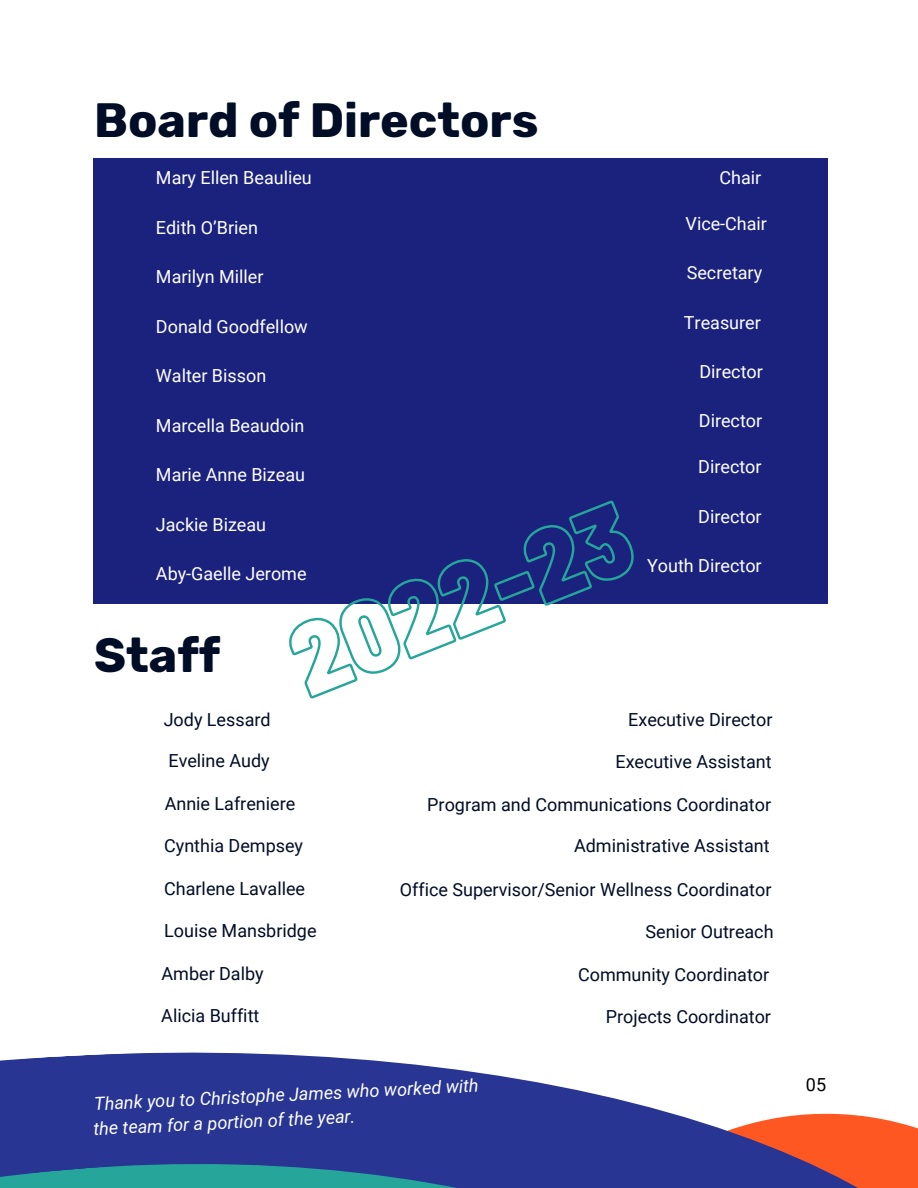
<style>
.page{position:relative;width:918px;height:1188px;background:#fff}
.page>*{position:absolute;margin:0;border:0;box-sizing:border-box;transform-origin:0 0}
.t1{font:700 48px "Rubik";color:#000d26}
.t2{font:18px "Roboto";color:#000d26}
.t3{font:18px "Roboto";color:#fff}
.t4{font:italic 18px "Roboto";color:#fff}
.t5{font:18px "Roboto";color:#000}
</style>
<div class="page">
<svg style="left:0;top:1052px;width:531px;height:79px;fill:#283593"></svg>
<svg style="left:0;top:1131px;width:531px;height:57px;fill:#283593"></svg>
<svg style="left:531px;top:1081px;width:387px;height:107px"></svg>
<div style="left:93px;top:158px;width:734px;height:445px;background:#1a227e"></div>
<svg style="left:281px;top:500px;width:362px;height:199px"></svg>
<h2 class="t1" style="left:94px;top:92px;width:446px">Board of Directors</h2>
<p class="t3" style="left:156px;top:167px;width:157px">Mary Ellen Beaulieu</p>
<p class="t3" style="left:156px;top:217px;width:103px">Edith O’Brien</p>
<p class="t3" style="left:156px;top:266px;width:109px">Marilyn Miller</p>
<p class="t3" style="left:156px;top:316px;width:153px">Donald Goodfellow</p>
<p class="t3" style="left:156px;top:365px;width:112px">Walter Bisson</p>
<p class="t3" style="left:156px;top:415px;width:150px">Marcella Beaudoin</p>
<p class="t3" style="left:156px;top:464px;width:151px">Marie Anne Bizeau</p>
<p class="t3" style="left:156px;top:514px;width:112px">Jackie Bizeau</p>
<p class="t3" style="left:156px;top:563px;width:152px">Aby-Gaelle Jerome</p>
<p class="t1" style="left:94px;top:627px;width:128px">Staff</p>
<p class="t3" style="left:719px;top:167px;width:43px">Chair</p>
<p class="t3" style="left:686px;top:213px;width:83px">Vice-Chair</p>
<p class="t3" style="left:687px;top:263px;width:77px">Secretary</p>
<p class="t3" style="left:684px;top:312px;width:78px">Treasurer</p>
<p class="t3" style="left:700px;top:361px;width:65px">Director</p>
<p class="t3" style="left:699px;top:410px;width:65px">Director</p>
<p class="t3" style="left:698px;top:457px;width:65px">Director</p>
<h1 class="t3" style="left:698px;top:506px;width:65px">Director</h1>
<p class="t3" style="left:647px;top:555px;width:116px">Youth Director</p>
<p class="t2" style="left:164px;top:709px;width:109px">Jody Lessard</p>
<p class="t2" style="left:168px;top:751px;width:103px">Eveline Audy</p>
<p class="t2" style="left:165px;top:793px;width:132px">Annie Lafreniere</p>
<p class="t2" style="left:164px;top:836px;width:140px">Cynthia Dempsey</p>
<p class="t2" style="left:164px;top:878px;width:142px">Charlene Lavallee</p>
<p class="t2" style="left:164px;top:921px;width:154px">Louise Mansbridge</p>
<p class="t2" style="left:162px;top:963px;width:104px">Amber Dalby</p>
<p class="t2" style="left:161px;top:1006px;width:100px">Alicia Buffitt</p>
<p class="t2" style="left:628px;top:709px;width:146px">Executive Director</p>
<p class="t2" style="left:615px;top:752px;width:158px">Executive Assistant</p>
<p class="t2" style="left:427px;top:794px;width:345px">Program and Communications Coordinator</p>
<p class="t2" style="left:574px;top:836px;width:197px">Administrative Assistant</p>
<p class="t2" style="left:400px;top:879px;width:373px">Office Supervisor/Senior Wellness Coordinator</p>
<p class="t2" style="left:646px;top:922px;width:130px">Senior Outreach</p>
<p class="t2" style="left:578px;top:964px;width:193px">Community Coordinator</p>
<p class="t2" style="left:606px;top:1007px;width:167px">Projects Coordinator</p>
<p class="t4" style="left:94px;top:1094px;width:386px;rotate:-3deg">Thank you to Christophe James who worked with</p>
<p class="t4" style="left:93px;top:1119px;width:264px;rotate:-3deg">the team for a portion of the year.</p>
<p class="t5" style="left:806px;top:1075px;width:22px">05</p>
</div>
